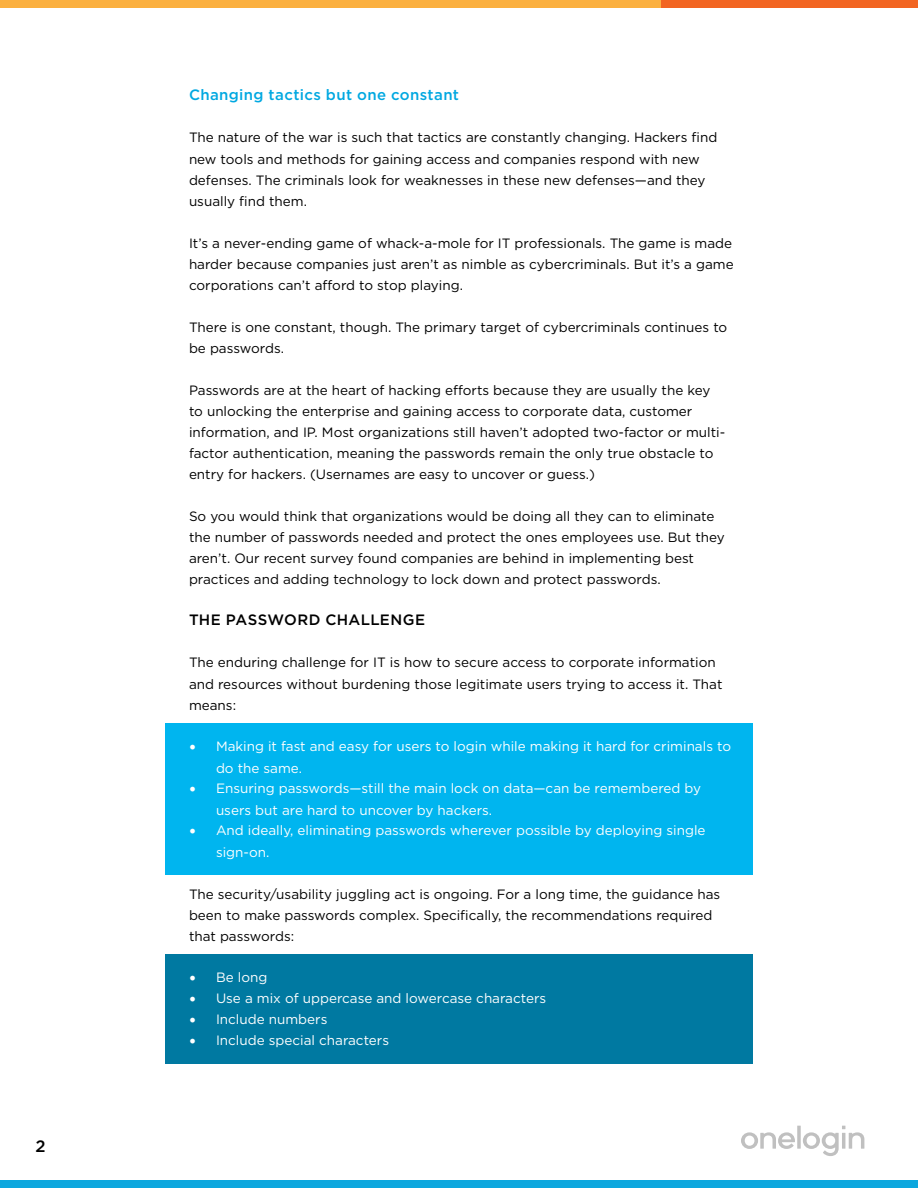
<style>
.page{position:relative;width:918px;height:1188px;background:#fff}
.page>*{position:absolute;margin:0;border:0;box-sizing:border-box;transform-origin:0 0}
.t1{font:500 16.5px "Gotham";color:#000}
.t2{font:500 15px "Gotham";letter-spacing:.025em;color:#00a8e1}
.t3{font:500 15px "Gotham";letter-spacing:.025em;color:#000}
.t4{font:13.5px/21px "Gotham";color:#000}
.t5{font:13.5px/21px "Gotham";color:#fff}
.s1{font-family:"Minion Pro";font-size:18px}
</style>
<div class="page">
<div style="left:0;top:1180px;width:918px;height:8px;background:#0ca7de"></div>
<svg style="left:741px;top:1126px;width:123px;height:30px"></svg>
<div style="left:165px;top:954px;width:588px;height:110px;background:#0079a1"></div>
<div style="left:165px;top:723px;width:588px;height:151px;background:#00b5ef"></div>
<div style="left:0;top:0;width:918px;height:8px;background:#fbb040"></div>
<div style="left:662px;top:0;width:256px;height:8px;background:#f26522"></div>
<p class="t1" style="left:36px;top:1135px;width:12px">2</p>
<p class="t2" style="left:189px;top:85px;width:272px">Changing tactics but one constant</p>
<p class="t4" style="left:189px;top:127px;width:530px">The nature of the war is such that tactics are constantly changing. Hackers find new tools and methods for gaining access and companies respond with new defenses. The criminals look for weaknesses in these new defenses—and they usually find them.</p>
<p class="t4" style="left:189px;top:232px;width:546px;text-align:justify">It’s a never-ending game of whack-a-mole for IT professionals. The game is made harder because companies just aren’t as nimble as cybercriminals. But it’s a game corporations can’t afford to stop playing.</p>
<p class="t4" style="left:189px;top:316px;width:540px">There is one constant, though. The primary target of cybercriminals continues to be passwords.</p>
<p class="t4" style="left:189px;top:379px;width:538px">Passwords are at the heart of hacking efforts because they are usually the key to unlocking the enterprise and gaining access to corporate data, customer information, and IP. Most organizations still haven’t adopted two-factor or multi&shy;factor authentication, meaning the passwords remain the only true obstacle to entry for hackers. (Usernames are easy to uncover or guess.)</p>
<p class="t4" style="left:189px;top:505px;width:537px">So you would think that organizations would be doing all they can to eliminate the number of passwords needed and protect the ones employees use. But they aren’t. Our recent survey found companies are behind in implementing best practices and adding technology to lock down and protect passwords.</p>
<p class="t3" style="left:189px;top:610px;width:238px">THE PASSWORD CHALLENGE</p>
<p class="t4" style="left:189px;top:652px;width:535px">The enduring challenge for IT is how to secure access to corporate information and resources without burdening those legitimate users trying to access it. That means:</p>
<p class="t5" style="left:216px;top:736px;width:517px;text-indent:-27px"><span class="s1">•</span> Making it fast and easy for users to login while making it hard for criminals to do the same.</p>
<p class="t5" style="left:216px;top:778px;width:487px;text-indent:-27px"><span class="s1">•</span> Ensuring passwords—still the main lock on data—can be remembered by users but are hard to uncover by hackers.</p>
<p class="t5" style="left:216px;top:820px;width:491px;text-indent:-27px"><span class="s1">•</span> And ideally, eliminating passwords wherever possible by deploying single sign-on.</p>
<p class="t4" style="left:189px;top:883px;width:533px">The security/usability juggling act is ongoing. For a long time, the guidance has been to make passwords complex. Specifically, the recommendations required that passwords:</p>
<p class="t5" style="left:189px;top:967px;width:80px"><span class="s1">•</span> Be long</p>
<p class="t5" style="left:189px;top:988px;width:359px"><span class="s1">•</span> Use a mix of uppercase and lowercase characters</p>
<p class="t5" style="left:189px;top:1009px;width:140px"><span class="s1">•</span> Include numbers</p>
<p class="t5" style="left:189px;top:1030px;width:202px"><span class="s1">•</span> Include special characters</p>
</div>
